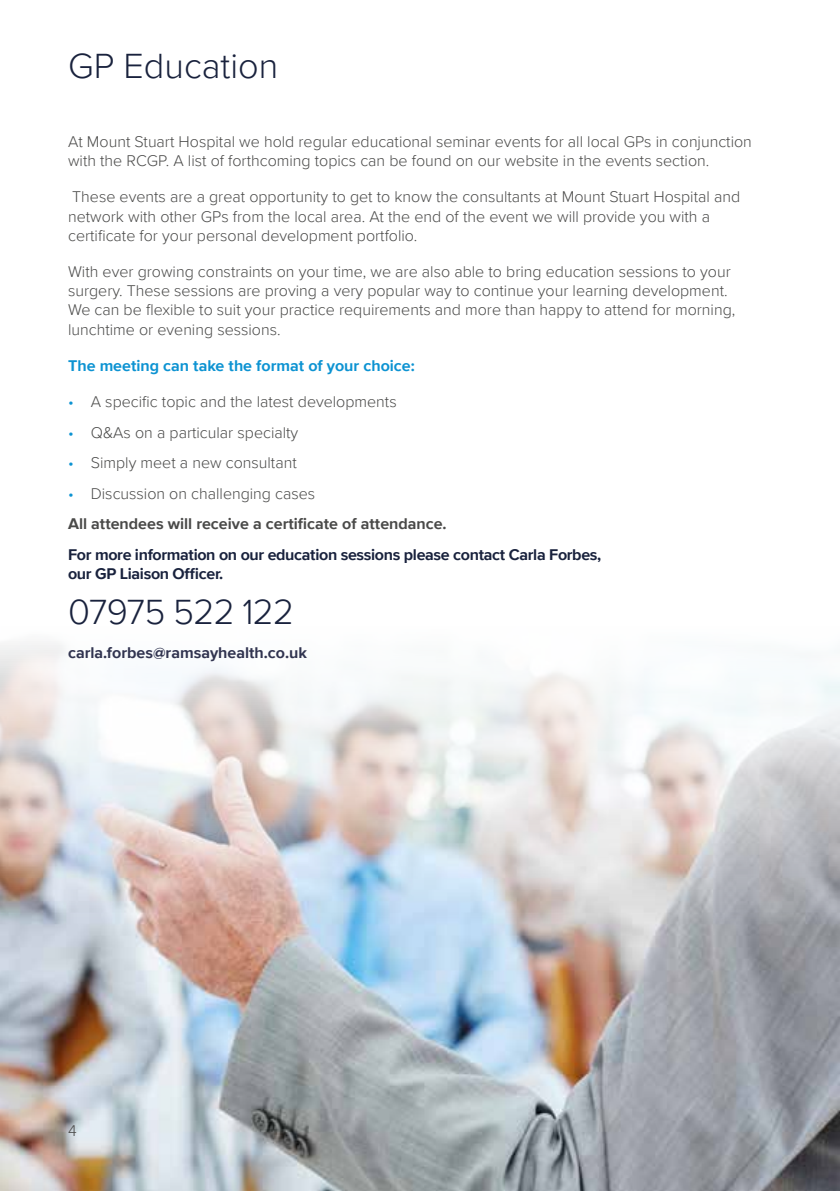
<style>
.page{position:relative;width:840px;height:1191px;background:#fff}
.page>*{position:absolute;margin:0;border:0;box-sizing:border-box;transform-origin:0 0}
.t1{font:300 36px "Proxima Nova";letter-spacing:-.02em;color:#19223d}
.t2{font:300 36px "Proxima Nova";color:#19223d}
.t3{font:300 16px/19.2px "Proxima Nova";color:#4a4a49}
.t4{font:700 16px/19.2px "Proxima Nova";letter-spacing:-.02em;color:#19223d}
.t5{font:700 16px/30.6px "Proxima Nova";color:#4a4a49}
.t6{font:700 16px "Proxima Nova";color:#0d93d2}
.t7{font:700 16px "Proxima Nova";color:#313450}
.s1{color:#0d93d2}
.s2{font-weight:300;color:#0d93d2}
.s3{font-weight:300}
</style>
<div class="page">
<img style="left:0;top:643px;width:839px;height:548px">
<h1 class="t2" style="left:68px;top:39px;width:211px">GP Education</h1>
<p class="t3" style="left:68px;top:131px;width:685px">At Mount Stuart Hospital we hold regular educational seminar events for all local GPs in conjunction with the RCGP. A list of forthcoming topics can be found on our website in the events section.</p>
<p class="t3" style="left:68px;top:187px;width:673px">These events are a great opportunity to get to know the consultants at Mount Stuart Hospital and network with other GPs from the local area. At the end of the event we will provide you with a certificate for your personal development portfolio.</p>
<p class="t3" style="left:68px;top:261px;width:668px">With ever growing constraints on your time, we are also able to bring education sessions to your surgery. These sessions are proving a very popular way to continue your learning development.<br>We can be flexible to suit your practice requirements and more than happy to attend for morning, lunchtime or evening sessions.</p>
<p class="t6" style="left:68px;top:353px;width:348px">The meeting can take the format of your choice:</p>
<p class="t3" style="left:68px;top:391px;width:330px"><span class="s1">•</span> A specific topic and the latest developments</p>
<p class="t3" style="left:68px;top:422px;width:231px"><span class="s1">•</span> Q&amp;As on a particular specialty</p>
<p class="t3" style="left:68px;top:452px;width:230px"><span class="s1">•</span> Simply meet a new consultant</p>
<p class="t5" style="left:68px;top:477px;width:380px"><span class="s2">•</span> <span class="s3">Discussion on challenging cases<br></span>All attendees will receive a certificate of attendance.</p>
<p class="t4" style="left:68px;top:544px;width:534px">For more information on our education sessions please contact Carla Forbes, our GP Liaison Officer.</p>
<h1 class="t1" style="left:68px;top:585px;width:227px">07975 522 122</h1>
<p class="t7" style="left:68px;top:641px;width:240px">carla.forbes@ramsayhealth.co.uk</p>
<p class="t3" style="left:68px;top:1120px;width:10px">4</p>
</div>
